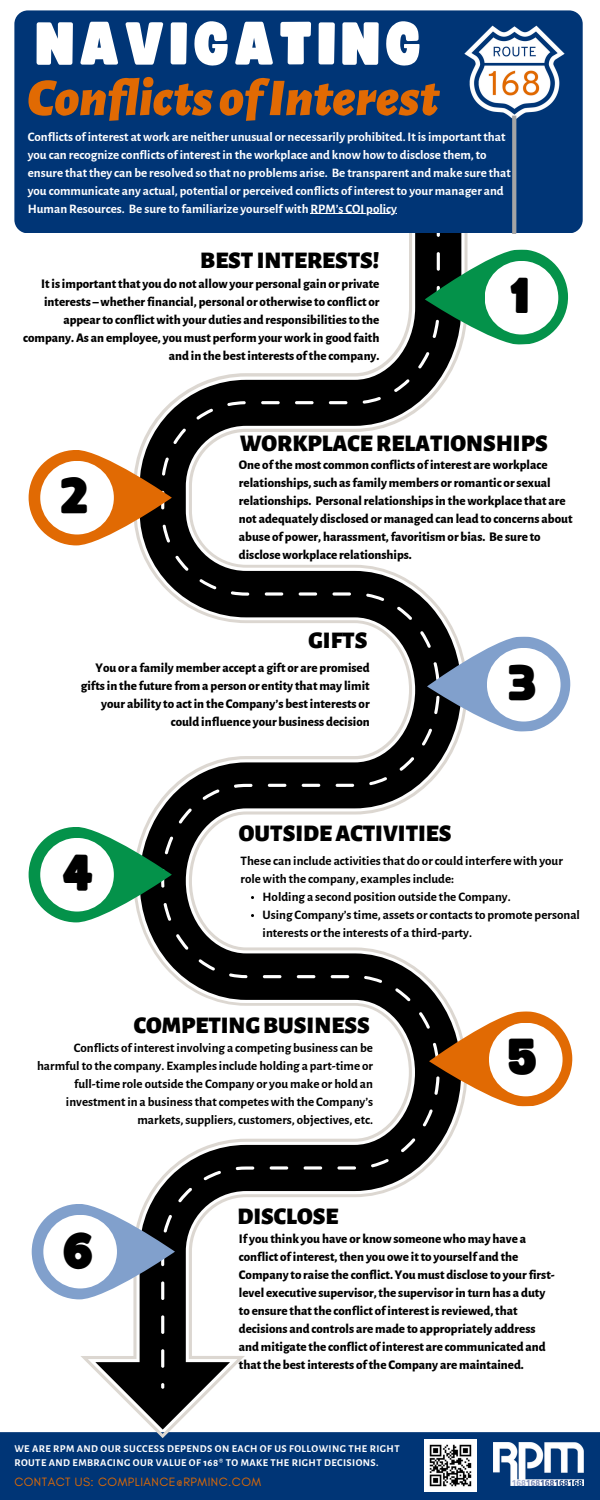
<style>
.page{position:relative;width:600px;height:1500px;background:#fff}
.page>*{position:absolute;margin:0;border:0;box-sizing:border-box;transform-origin:0 0}
.t1{font:60px "Funtastic";letter-spacing:.085em;color:#fff}
.t2{font:italic 900 53px "Alegreya Sans";color:#e16a03}
.t3{font:49.7px "Funtastic";color:#000}
.t4{font:900 24px "Alegreya Sans";color:#000}
.t5{font:800 13px/18px "Alegreya Sans";color:#000;text-align:right}
.t6{font:700 13px/18px "Alegreya Sans";color:#000}
.t7{font:700 13px/18px "Alegreya Sans";color:#fff}
.t8{font:12.3px "Glacial Indifference";letter-spacing:.04em;color:#e16a03}
.t9{font:700 10.5px/14.2px "Alegreya Sans";letter-spacing:.04em;color:#fff}
</style>
<div class="page">
<div style="left:0;top:1432px;width:600px;height:68px;background:#003576"></div>
<svg style="left:140px;top:233px;width:321px;height:1129px"></svg>
<svg style="left:95px;top:1362px;width:117px;height:68px"></svg>
<svg style="left:161px;top:233px;width:279px;height:1156px"></svg>
<svg style="left:424px;top:248px;width:144px;height:99px"></svg>
<div style="left:485px;top:261px;width:73px;height:74px;background:#fff;border-radius:50%"></div>
<svg style="left:426px;top:635px;width:145px;height:99px"></svg>
<div style="left:487px;top:648px;width:74px;height:74px;background:#fff;border-radius:50%"></div>
<svg style="left:428px;top:1010px;width:145px;height:99px"></svg>
<div style="left:489px;top:1023px;width:74px;height:73px;background:#fff;border-radius:50%"></div>
<svg style="left:32px;top:1204px;width:143px;height:95px"></svg>
<div style="left:43px;top:1215px;width:74px;height:73px;background:#fff;border-radius:50%"></div>
<svg style="left:29px;top:827px;width:143px;height:95px"></svg>
<div style="left:40px;top:838px;width:74px;height:74px;background:#fff;border-radius:50%"></div>
<svg style="left:29px;top:450px;width:143px;height:95px"></svg>
<div style="left:40px;top:461px;width:74px;height:74px;background:#fff;border-radius:50%"></div>
<div style="left:14px;top:10px;width:569px;height:223px;background:#003576;border-radius:14px"></div>
<img style="left:493px;top:1442px;width:90px;height:44px">
<img style="left:390px;top:10px;width:193px;height:223px">
<img style="left:425px;top:1440px;width:52px;height:51px">
<hr style="left:311px;top:214px;width:86px;height:1px;background:#fff">
<p class="t1" style="left:37px;top:16px;width:387px">NAVIGATING</p>
<p class="t2" style="left:27px;top:73px;width:413px">Conflicts ofInterest</p>
<h3 class="t7" style="left:28px;top:128px;width:485px">Conflicts ofinterest atwork are neither unusual or necessarily prohibited. Itisimportantthat you can recognize conflicts ofinterestin theworkplace and knowhowto disclose them,to ensure thatthey can be resolved so that no problems arise. Be transparent and make sure that you communicate any actual, potential or perceived conflicts ofinterestto your manager and Human Resources. Be sure to familiarize yourselfwith RPM’s COI policy</h3>
<p class="t4" style="left:200px;top:249px;width:181px">BEST INTERESTS!</p>
<h2 class="t5" style="left:23px;top:275px;width:358px">Itisimportantthat you do not allow your personal gain or private interests – whetherfinancial, personal or otherwise to conflict or appearto conflict with your duties and responsibilitiesto the company.As an employee, you must perform your work in good faith and in the bestinterests ofthe company.</h2>
<h3 class="t3" style="left:511px;top:273px;width:20px">1</h3>
<p class="t3" style="left:62px;top:473px;width:29px">2</p>
<h3 class="t4" style="left:240px;top:432px;width:310px">WORKPLACERELATIONSHIPS</h3>
<h3 class="t5" style="left:239px;top:456px;width:335px;text-align:left">One ofthe mostcommon conflicts ofinterest are workplace relationships,such asfamily members orromantic orsexual relationships. Personalrelationshipsin the workplace that are not adequately disclosed or managed can lead to concerns about abuse of power, harassment,favoritism or bias. Be sure to disclose workplace relationships.</h3>
<p class="t4" style="left:309px;top:628px;width:60px">GIFTS</p>
<h5 class="t5" style="left:81px;top:659px;width:290px">You or a family member accept a gift or are promised giftsin the future from a person or entity that may limit your ability to actin the Company’s bestinterests or could influence your business decision</h5>
<p class="t4" style="left:239px;top:822px;width:214px">OUTSIDEACTIVITIES</p>
<p class="t3" style="left:509px;top:660px;width:30px">3</p>
<h5 class="t3" style="left:63px;top:850px;width:33px">4</h5>
<p class="t6" style="left:241px;top:852px;width:324px">These can include activitiesthat do orcould interferewith your rolewith the company, examplesinclude:</p>
<h5 class="t6" style="left:263px;top:888px;width:250px">Holding a second position outside the Company.</h5>
<p class="t6" style="left:263px;top:906px;width:319px">Using Company’stime, assets orcontactsto promote personal interests orthe interests of a third-party.</p>
<h5 class="t4" style="left:134px;top:1013px;width:238px">COMPETINGBUSINESS</h5>
<p class="t6" style="left:37px;top:1039px;width:338px;text-align:right">Conflicts ofinterestinvolving a competing businesscan be harmfulto the company. Examplesinclude holding a part-time or full-time role outside the Company or you make or hold an investmentin a businessthatcompeteswith the Company’s markets,suppliers,customers, objectives, etc.</p>
<p class="t4" style="left:237px;top:1204px;width:102px">DISCLOSE</p>
<p class="t3" style="left:509px;top:1035px;width:31px">5</p>
<p class="t3" style="left:64px;top:1228px;width:32px">6</p>
<h3 class="t5" style="left:239px;top:1230px;width:317px;text-align:left">If you think you have or know someone who may have a conflict ofinterest,then you owe itto yourself and the Company to raise the conflict. You must disclose to yourfirst&shy;level executive supervisor,the supervisorin turn has a duty to ensure thatthe conflict ofinterestisreviewed,that decisions and controls are made to appropriately address and mitigate the conflict ofinterest are communicated and thatthe bestinterests ofthe Company are maintained.</h3>
<h3 class="t9" style="left:14px;top:1441px;width:387px">WE ARE RPM AND OUR SUCCESS DEPENDS ON EACH OF US FOLLOWING THE RIGHT<br>ROUTE AND EMBRACING OUR VALUE OF 168® TO MAKE THE RIGHT DECISIONS.</h3>
<p class="t8" style="left:14px;top:1474px;width:248px">CONTACT US: COMPLIANCE@RPMINC.COM</p>
</div>
